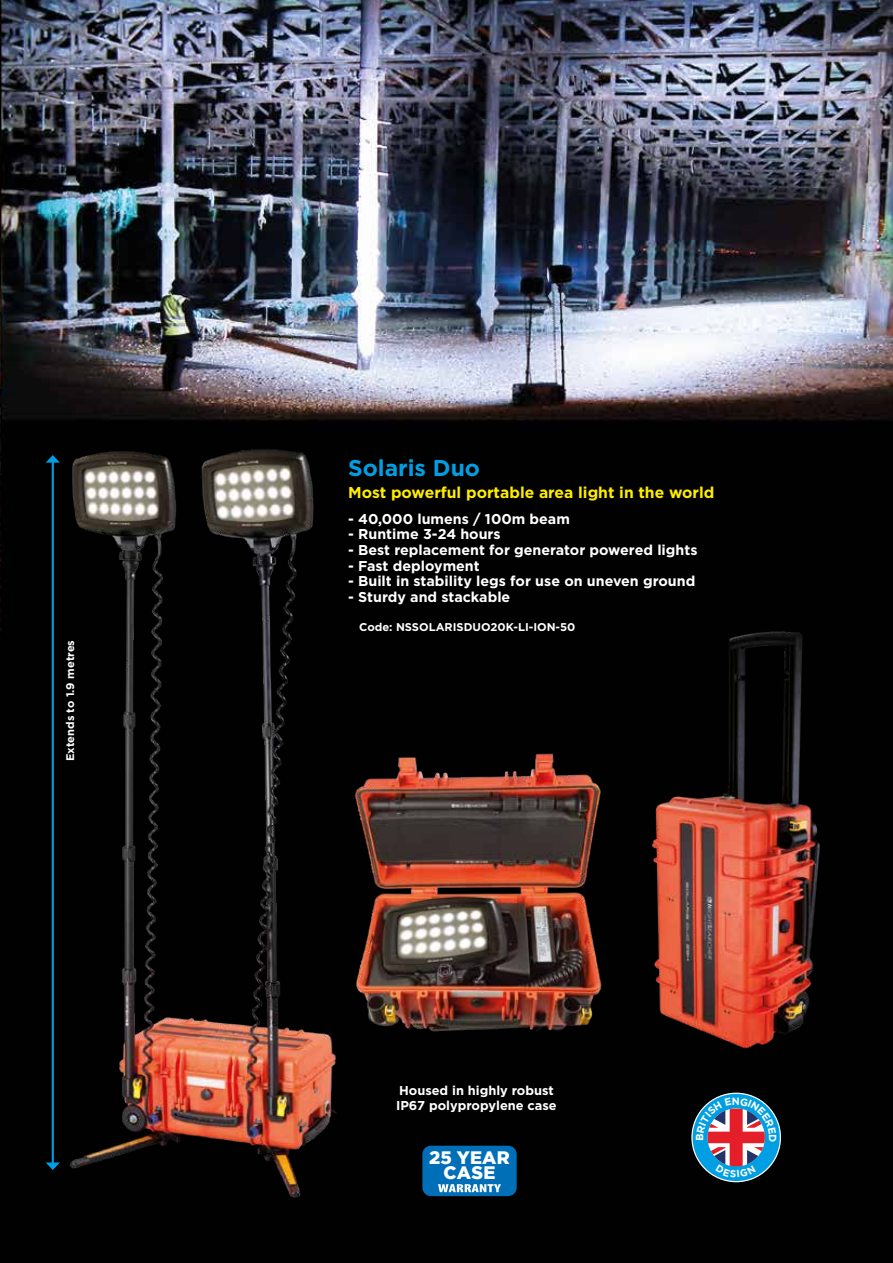
<style>
.page{position:relative;width:893px;height:1263px;background:#fff}
.page>*{position:absolute;margin:0;border:0;box-sizing:border-box;transform-origin:0 0}
.t1{font:700 22.8px "Gotham";color:#009fe3}
.t2{font:900 18px/15px "Gotham";letter-spacing:.015em;color:#fff;text-align:center}
.t3{font:700 15.6px "Gotham";color:#ffed00}
.t4{font:700 14.25px "Gotham";color:#fff}
.t5{font:700 12.9px/15.6px "Gotham";color:#fff}
.t6{font:700 11.25px "Gotham";color:#fff}
.t7{font:700 11.1px "Gotham";color:#fff}
</style>
<div class="page">
<img style="left:0;top:0;width:893px;height:1263px">
<img style="left:48px;top:445px;width:289px;height:788px">
<hr style="left:52px;top:461px;width:2px;height:703px;background:#009fe3">
<svg style="left:46px;top:455px;width:14px;height:8px"></svg>
<svg style="left:46px;top:1162px;width:14px;height:8px"></svg>
<svg style="left:692px;top:1093px;width:88px;height:89px"></svg>
<img style="left:645px;top:608px;width:196px;height:456px">
<img style="left:346px;top:749px;width:262px;height:291px">
<div style="left:422px;top:1146px;width:95px;height:50px;background:#006fb7;border-radius:9px"></div>
<svg style="left:438px;top:1184px;width:63px;height:8px"></svg>
<svg style="left:696px;top:1097px;width:80px;height:80px;background:#5d7da2"></svg>
<p class="t7" style="left:64px;top:761px;width:123px;rotate:-90deg">Extends to 1.9 metres</p>
<h1 class="t1" style="left:348px;top:455px;width:133px">Solaris Duo</h1>
<p class="t3" style="left:348px;top:483px;width:368px">Most powerful portable area light in the world</p>
<p class="t4" style="left:348px;top:510px;width:223px">- 40,000 lumens / 100m beam</p>
<p class="t4" style="left:348px;top:526px;width:154px">- Runtime 3-24 hours</p>
<p class="t4" style="left:348px;top:542px;width:351px">- Best replacement for generator powered lights</p>
<p class="t4" style="left:348px;top:557px;width:133px">- Fast deployment</p>
<p class="t4" style="left:348px;top:573px;width:349px">- Built in stability legs for use on uneven ground</p>
<p class="t4" style="left:348px;top:589px;width:164px">- Sturdy and stackable</p>
<p class="t6" style="left:359px;top:620px;width:218px">Code: NSSOLARISDUO20K-LI-ION-50</p>
<p class="t5" style="left:396px;top:1082px;width:162px">Housed in highly robust<br>IP67 polypropylene case</p>
<p class="t2" style="left:429px;top:1149px;width:82px">25 YEAR<br>CASE</p>
</div>
